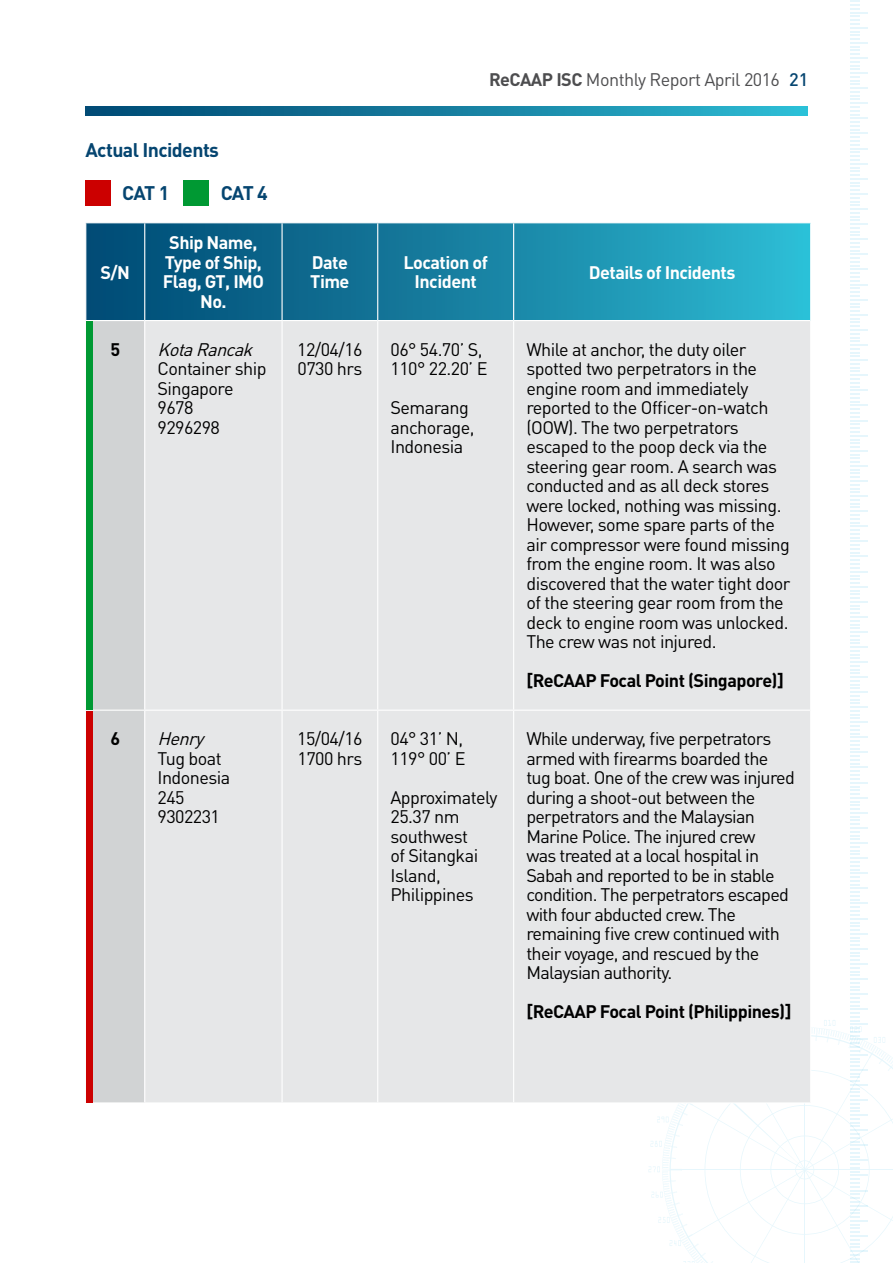
<style>
.page{position:relative;width:893px;height:1263px;background:#fff}
.page>*{position:absolute;margin:0;border:0;box-sizing:border-box;transform-origin:0 0}
.t1{font:700 19.5px "DIN Pro";letter-spacing:-.03em;color:#054570}
.t2{font:18px/19.5px "DIN Pro";letter-spacing:-.03em;color:#000}
.t3{font:700 18px/19.5px "DIN Pro";letter-spacing:-.03em;color:#fff;text-align:center}
.t4{font:700 18px "DIN Pro";letter-spacing:-.03em;color:#000}
.t5{font:18px "DIN Pro";letter-spacing:-.03em;color:#4d4d4f}
.t6{font:italic 18px "DIN Pro";color:#000}
.s1{font-weight:700}
.s2{font-weight:500;color:#054570}
</style>
<div class="page">
<svg style="left:648px;top:0;width:245px;height:1263px"></svg>
<svg style="left:85px;top:107px;width:723px;height:8px;background:#1680a1"></svg>
<svg style="left:86px;top:223px;width:724px;height:97px;background:#1781a2"></svg>
<div style="left:86px;top:321px;width:58px;height:781px;background:#d1d3d4"></div>
<div style="left:145px;top:321px;width:665px;height:781px;background:#e6e7e8"></div>
<hr style="left:85px;top:710px;width:60px;height:1px;background:#fff">
<hr style="left:144px;top:223px;width:1px;height:97px;background:#fff">
<hr style="left:514px;top:222px;width:297px;height:1px;background:#fff">
<hr style="left:281px;top:223px;width:2px;height:97px;background:#fff">
<hr style="left:377px;top:223px;width:1px;height:97px;background:#fff">
<hr style="left:513px;top:223px;width:1px;height:97px;background:#fff">
<hr style="left:810px;top:223px;width:1px;height:98px;background:#fff">
<hr style="left:281px;top:321px;width:2px;height:389px;background:#fff">
<hr style="left:377px;top:321px;width:1px;height:389px;background:#fff">
<hr style="left:513px;top:321px;width:1px;height:389px;background:#fff">
<hr style="left:810px;top:321px;width:1px;height:389px;background:#fff">
<hr style="left:281px;top:711px;width:2px;height:391px;background:#fff">
<hr style="left:377px;top:711px;width:1px;height:391px;background:#fff">
<hr style="left:513px;top:711px;width:1px;height:391px;background:#fff">
<hr style="left:810px;top:710px;width:1px;height:392px;background:#fff">
<hr style="left:514px;top:320px;width:296px;height:1px;background:#fff">
<hr style="left:145px;top:710px;width:137px;height:1px;background:#fff">
<hr style="left:282px;top:710px;width:96px;height:1px;background:#fff">
<hr style="left:378px;top:710px;width:136px;height:1px;background:#fff">
<hr style="left:514px;top:710px;width:296px;height:1px;background:#fff">
<hr style="left:514px;top:1102px;width:297px;height:1px;background:#fff">
<div style="left:86px;top:321px;width:6px;height:388px;background:#093"></div>
<div style="left:86px;top:711px;width:6px;height:391px;background:#c00"></div>
<div style="left:184px;top:180px;width:25px;height:25px;background:#093"></div>
<div style="left:85px;top:180px;width:26px;height:25px;background:#c00"></div>
<p class="t1" style="left:85px;top:137px;width:135px">Actual Incidents</p>
<p class="t1" style="left:122px;top:180px;width:49px">CAT 1</p>
<p class="t1" style="left:221px;top:180px;width:49px">CAT 4</p>
<p class="t3" style="left:100px;top:262px;width:31px">S/N</p>
<p class="t3" style="left:163px;top:232px;width:103px">Ship Name,<br>Type of Ship,<br>Flag, GT, IMO<br>No.</p>
<p class="t4" style="left:110px;top:337px;width:11px">5</p>
<p class="t6" style="left:158px;top:337px;width:102px">KotaRancak</p>
<p class="t2" style="left:158px;top:358px;width:111px">Container ship<br>Singapore<br>9678<br>9296298</p>
<p class="t4" style="left:110px;top:726px;width:11px">6</p>
<p class="t6" style="left:158px;top:726px;width:53px">Henry</p>
<p class="t2" style="left:158px;top:748px;width:74px">Tug boat<br>Indonesia<br>245<br>9302231</p>
<p class="t5" style="left:489px;top:67px;width:321px"><span class="s1">ReCAAP ISC</span> Monthly Report April 2016 <span class="s2">21</span></p>
<p class="t3" style="left:310px;top:252px;width:41px;text-align:left">Date<br>Time</p>
<p class="t3" style="left:403px;top:252px;width:86px">Location of<br>Incident</p>
<p class="t3" style="left:589px;top:261px;width:148px">Details of Incidents</p>
<p class="t2" style="left:297px;top:339px;width:67px">12/04/16<br>0730 hrs</p>
<p class="t2" style="left:390px;top:339px;width:98px">06° 54.70’ S,<br>110° 22.20’ E</p>
<p class="t2" style="left:390px;top:397px;width:86px">Semarang anchorage,<br>Indonesia</p>
<p class="t2" style="left:297px;top:728px;width:67px">15/04/16<br>1700 hrs</p>
<p class="t2" style="left:390px;top:728px;width:76px">04° 31’ N,<br>119° 00’ E</p>
<p class="t2" style="left:390px;top:787px;width:109px">Approximately<br>25.37 nm southwest<br>of Sitangkai<br>Island,<br>Philippines</p>
<p class="t2" style="left:526px;top:339px;width:265px">While at anchor, the duty oiler spotted two perpetrators in the engine room and immediately reported to the Officer-on-watch (OOW). The two perpetrators escaped to the poop deck via the steering gear room. A search was conducted and as all deck stores were locked, nothing was missing.<br>However, some spare parts of the air compressor were found missing from the engine room. It was also discovered that the water tight door of the steering gear room from the deck to engine room was unlocked.<br>The crew was not injured.</p>
<p class="t4" style="left:526px;top:668px;width:259px">[ReCAAP Focal Point (Singapore)]</p>
<p class="t2" style="left:526px;top:728px;width:270px">While underway, five perpetrators armed with firearms boarded the tug boat. One of the crew was injured during a shoot-out between the perpetrators and the Malaysian<br>Marine Police. The injured crew<br>was treated at a local hospital in<br>Sabah and reported to be in stable condition. The perpetrators escaped with four abducted crew. The remaining five crew continued with their voyage, and rescued by the<br>Malaysian authority.</p>
<p class="t4" style="left:526px;top:999px;width:267px">[ReCAAP Focal Point (Philippines)]</p>
</div>
